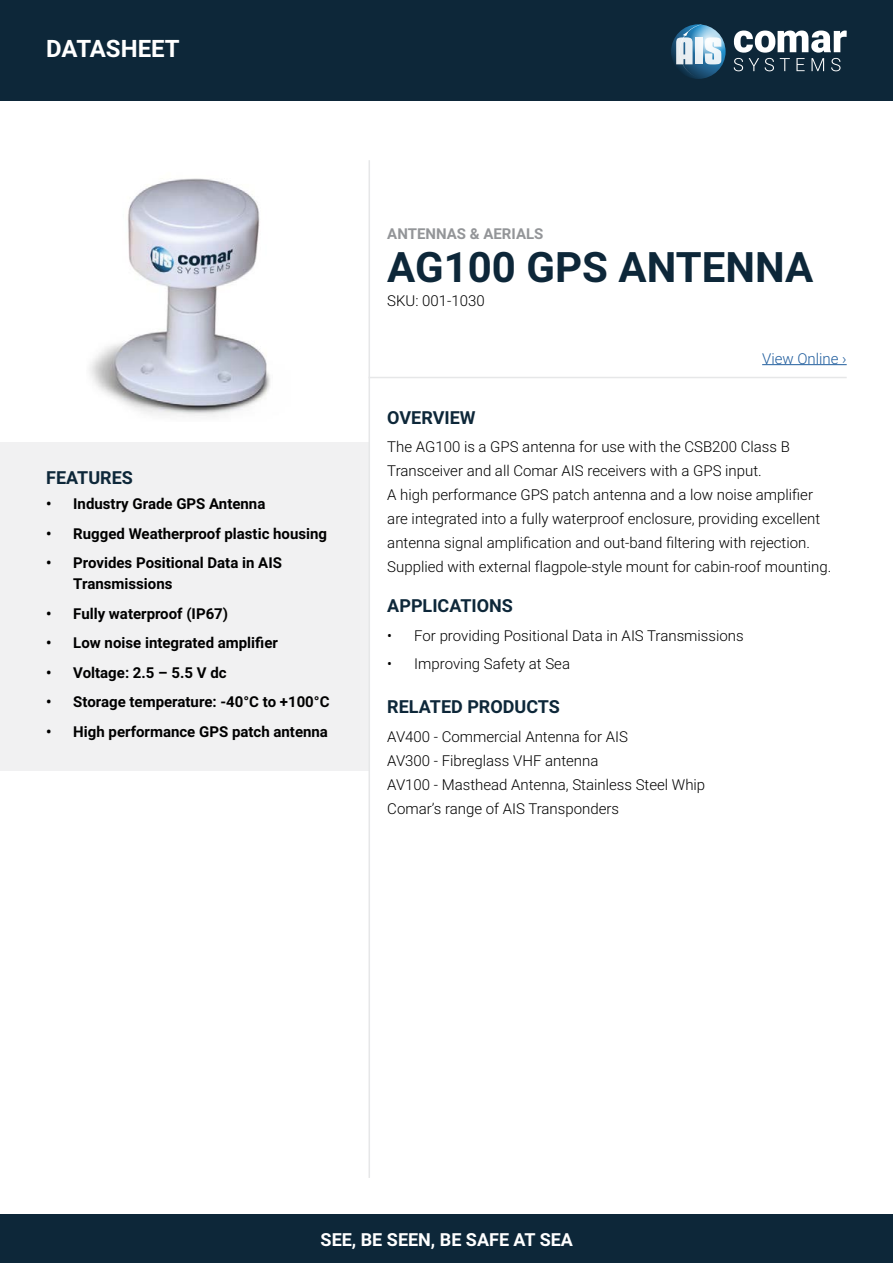
<style>
.page{position:relative;width:893px;height:1263px;background:#fff}
.page>*{position:absolute;margin:0;border:0;box-sizing:border-box;transform-origin:0 0}
.t1{font:700 42px "Roboto";color:#0d2739}
.t2{font:700 24px "Roboto";color:#fff}
.t3{font:700 18px "Roboto";color:#0d2739}
.t4{font:700 18px "Roboto";color:#fff}
.t5{font:300 15px/24px "Roboto";color:#000}
.t6{font:700 15px/21px "Roboto";color:#000}
.t7{font:700 15px "Roboto";color:#939598}
.t8{font:300 15px "Roboto";color:#215e9e}
</style>
<div class="page">
<div style="left:0;top:1214px;width:893px;height:49px;background:#0d2739"></div>
<div style="left:0;top:442px;width:369px;height:328px;background:#f1f1f2"></div>
<hr style="left:369px;top:160px;width:1px;height:1018px;background:#e6e7e8">
<hr style="left:369px;top:377px;width:478px;height:1px;background:#e6e7e8">
<hr style="left:762px;top:364px;width:85px;height:1px;background:#215e9e">
<div style="left:0;top:0;width:893px;height:100px;background:#0d2739"></div>
<svg style="left:734px;top:31px;width:113px;height:40px"></svg>
<svg style="left:671px;top:24px;width:55px;height:55px;background:#85a9c0"></svg>
<img style="left:89px;top:178px;width:181px;height:239px">
<h2 class="t2" style="left:46px;top:32px;width:135px">DATASHEET</h2>
<p class="t3" style="left:46px;top:465px;width:88px">FEATURES</p>
<p class="t6" style="left:46px;top:493px;width:221px">• Industry Grade GPS Antenna</p>
<p class="t6" style="left:46px;top:522px;width:282px">• Rugged Weatherproof plastic housing</p>
<p class="t6" style="left:73px;top:552px;width:210px;text-indent:-27px">• Provides Positional Data in AIS<br>Transmissions</p>
<p class="t6" style="left:46px;top:602px;width:183px">• Fully waterproof (IP67)</p>
<p class="t6" style="left:46px;top:632px;width:233px">• Low noise integrated amplifier</p>
<p class="t6" style="left:46px;top:661px;width:182px">• Voltage: 2.5 – 5.5 V dc</p>
<p class="t6" style="left:46px;top:691px;width:285px">• Storage temperature: -40°C to +100°C</p>
<p class="t6" style="left:46px;top:720px;width:283px">• High performance GPS patch antenna</p>
<p class="t7" style="left:387px;top:223px;width:158px">ANTENNAS &amp; AERIALS</p>
<h1 class="t1" style="left:387px;top:238px;width:428px">AG100 GPS ANTENNA</h1>
<p class="t5" style="left:387px;top:288px;width:99px">SKU: 001-1030</p>
<p class="t8" style="left:762px;top:348px;width:86px">View Online ›</p>
<p class="t3" style="left:387px;top:405px;width:90px">OVERVIEW</p>
<p class="t5" style="left:387px;top:434px;width:446px">The AG100 is a GPS antenna for use with the CSB200 Class B Transceiver and all Comar AIS receivers with a GPS input.<br>A high performance GPS patch antenna and a low noise amplifier are integrated into a fully waterproof enclosure, providing excellent antenna signal amplification and out-band filtering with rejection.<br>Supplied with external flagpole-style mount for cabin-roof mounting.</p>
<p class="t3" style="left:387px;top:593px;width:127px">APPLICATIONS</p>
<p class="t5" style="left:387px;top:623px;width:358px">• For providing Positional Data in AIS Transmissions</p>
<p class="t5" style="left:387px;top:651px;width:184px">• Improving Safety at Sea</p>
<p class="t3" style="left:387px;top:694px;width:174px">RELATED PRODUCTS</p>
<p class="t5" style="left:387px;top:724px;width:319px">AV400 - Commercial Antenna for AIS<br>AV300 - Fibreglass VHF antenna<br>AV100 - Masthead Antenna, Stainless Steel Whip Comar’s range of AIS Transponders</p>
<p class="t4" style="left:321px;top:1226px;width:254px">SEE, BE SEEN, BE SAFE AT SEA</p>
</div>
